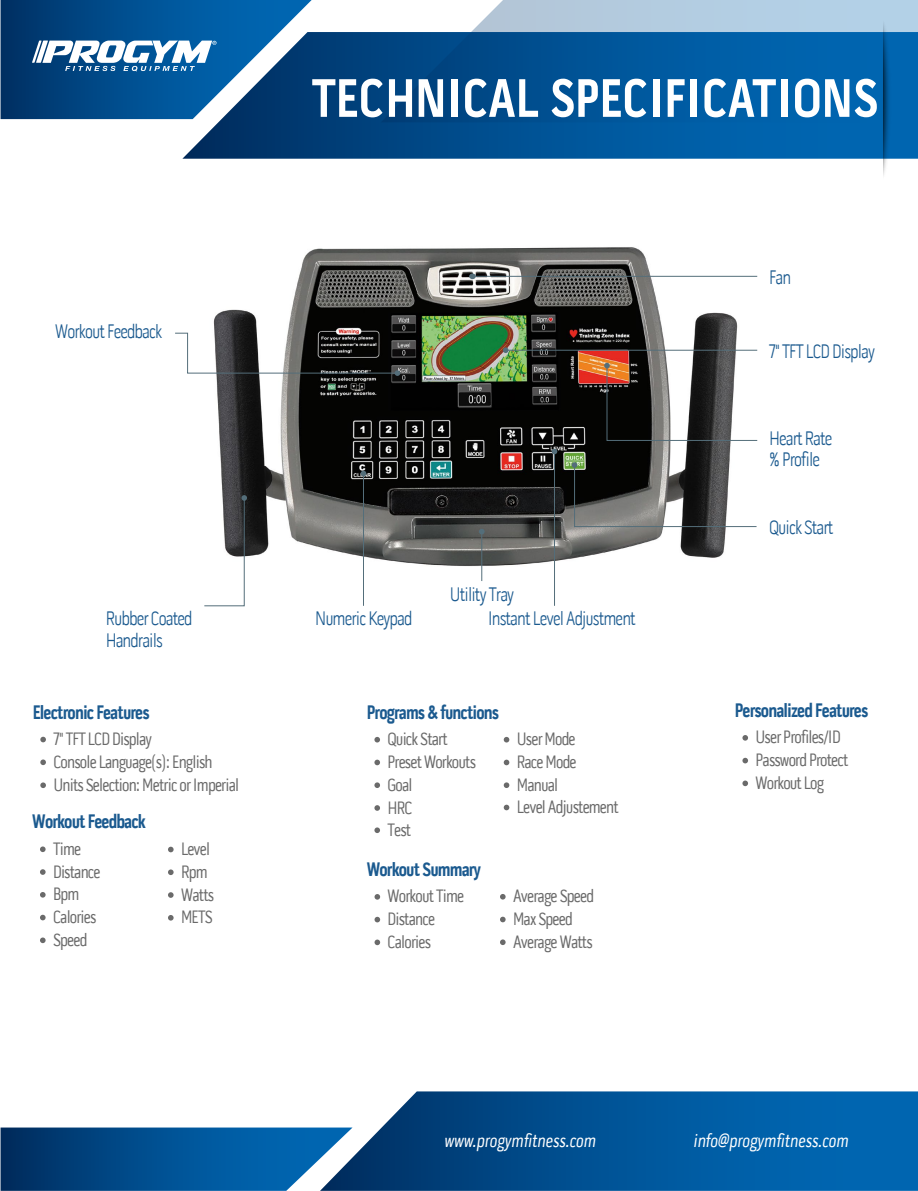
<style>
.page{position:relative;width:918px;height:1191px;background:#fff}
.page>*{position:absolute;margin:0;border:0;box-sizing:border-box;transform-origin:0 0}
.t1{font:700 55.35px "Pill Gothic 300 mg";color:#fff;scale:.92 1}
.t2{font:300 19.8px/21.6px "Pill Gothic 300 mg";letter-spacing:-.05em;color:#1b5a8f;scale:.91 1}
.t3{font:700 19.8px "Pill Gothic 300 mg";letter-spacing:-.05em;color:#1b5a8f;scale:.91 1}
.t4{font:italic 18.9px "Pill Gothic 300 mg";color:#fff;scale:.91 1}
.t5{font:18.15px/22.8px "Pill Gothic 300 mg";letter-spacing:-.05em;color:#6a6a6a;scale:.91 1}
</style>
<div class="page">
<svg style="left:353px;top:1091px;width:565px;height:99px;background:#0a5a9b"></svg>
<svg style="left:1px;top:1127px;width:352px;height:63px;background:#135a96"></svg>
<svg style="left:182px;top:32px;width:736px;height:127px;background:#075190"></svg>
<svg style="left:381px;top:0;width:537px;height:122px;background:#3378ae"></svg>
<svg style="left:1px;top:0;width:311px;height:119px;background:#27669b"></svg>
<svg style="left:40px;top:736px;width:6px;height:6px"></svg>
<svg style="left:40px;top:759px;width:6px;height:6px"></svg>
<svg style="left:40px;top:782px;width:6px;height:6px"></svg>
<img style="left:883px;top:16px;width:21px;height:160px">
<svg style="left:40px;top:846px;width:6px;height:5px"></svg>
<svg style="left:40px;top:869px;width:6px;height:5px"></svg>
<svg style="left:40px;top:892px;width:6px;height:5px"></svg>
<svg style="left:40px;top:914px;width:6px;height:6px"></svg>
<svg style="left:40px;top:937px;width:6px;height:5px"></svg>
<svg style="left:168px;top:846px;width:6px;height:6px"></svg>
<svg style="left:168px;top:869px;width:6px;height:5px"></svg>
<svg style="left:168px;top:892px;width:6px;height:5px"></svg>
<svg style="left:168px;top:915px;width:6px;height:5px"></svg>
<img style="left:213px;top:247px;width:529px;height:321px">
<hr style="left:506px;top:350px;width:251px;height:1px;background:#546e7a">
<svg style="left:503px;top:347px;width:6px;height:6px"></svg>
<svg style="left:604px;top:363px;width:154px;height:78px"></svg>
<hr style="left:472px;top:276px;width:285px;height:1px;background:#546e7a">
<div style="left:469px;top:273px;width:7px;height:6px;background:#546e7a;border-radius:50%"></div>
<svg style="left:572px;top:462px;width:185px;height:65px"></svg>
<hr style="left:363px;top:473px;width:1px;height:132px;background:#546e7a">
<svg style="left:361px;top:470px;width:5px;height:6px"></svg>
<hr style="left:481px;top:531px;width:1px;height:50px;background:#546e7a">
<svg style="left:479px;top:528px;width:6px;height:6px"></svg>
<svg style="left:175px;top:332px;width:225px;height:44px"></svg>
<svg style="left:204px;top:495px;width:43px;height:111px"></svg>
<hr style="left:554px;top:451px;width:1px;height:154px;background:#546e7a">
<svg style="left:552px;top:448px;width:5px;height:6px"></svg>
<svg style="left:375px;top:894px;width:5px;height:5px"></svg>
<svg style="left:375px;top:916px;width:5px;height:6px"></svg>
<svg style="left:375px;top:939px;width:5px;height:5px"></svg>
<svg style="left:500px;top:894px;width:6px;height:5px"></svg>
<svg style="left:500px;top:916px;width:6px;height:6px"></svg>
<svg style="left:500px;top:939px;width:6px;height:5px"></svg>
<svg style="left:742px;top:735px;width:6px;height:5px"></svg>
<svg style="left:742px;top:757px;width:6px;height:6px"></svg>
<svg style="left:742px;top:780px;width:6px;height:6px"></svg>
<svg style="left:374px;top:736px;width:6px;height:6px"></svg>
<svg style="left:374px;top:759px;width:6px;height:6px"></svg>
<svg style="left:374px;top:782px;width:6px;height:5px"></svg>
<svg style="left:374px;top:805px;width:6px;height:5px"></svg>
<svg style="left:374px;top:827px;width:6px;height:5px"></svg>
<svg style="left:504px;top:736px;width:5px;height:6px"></svg>
<svg style="left:504px;top:759px;width:5px;height:6px"></svg>
<svg style="left:504px;top:782px;width:5px;height:5px"></svg>
<svg style="left:504px;top:804px;width:5px;height:6px"></svg>
<p class="t2" style="left:55px;top:320px;width:119px">Workout Feedback</p>
<p class="t2" style="left:106px;top:607px;width:97px">Rubber Coated<br>Handrails</p>
<p class="t3" style="left:33px;top:699px;width:130px">Electronic Features</p>
<p class="t5" style="left:53px;top:727px;width:206px">7" TFT LCD Display<br>Console Language(s): English<br>Units Selection: Metric or Imperial</p>
<p class="t3" style="left:32px;top:809px;width:126px">Workout Feedback</p>
<p class="t5" style="left:53px;top:837px;width:54px">Time<br>Distance<br>Bpm<br>Calories<br>Speed</p>
<p class="t5" style="left:181px;top:837px;width:38px">Level<br>Rpm<br>Watts<br>METS</p>
<h1 class="t1" style="left:312px;top:64px;width:617px">TECHNICAL SPECIFICATIONS</h1>
<p class="t2" style="left:769px;top:266px;width:26px">Fan</p>
<p class="t2" style="left:769px;top:340px;width:118px">7" TFT LCD Display</p>
<p class="t2" style="left:769px;top:427px;width:71px">Heart Rate % Profile</p>
<p class="t2" style="left:450px;top:583px;width:72px">Utility Tray</p>
<p class="t2" style="left:315px;top:607px;width:109px">Numeric Keypad</p>
<p class="t2" style="left:488px;top:607px;width:164px">Instant Level Adjustment</p>
<p class="t3" style="left:367px;top:699px;width:147px">Programs &amp; functions</p>
<p class="t5" style="left:388px;top:727px;width:99px">Quick Start<br>Preset Workouts<br>Goal<br>HRC<br>Test</p>
<p class="t5" style="left:517px;top:727px;width:114px">User Mode<br>Race Mode<br>Manual<br>Level Adjustement</p>
<p class="t3" style="left:367px;top:856px;width:127px">Workout Summary</p>
<p class="t5" style="left:388px;top:884px;width:86px">Workout Time<br>Distance<br>Calories</p>
<p class="t5" style="left:513px;top:884px;width:90px">Average Speed<br>Max Speed<br>Average Watts</p>
<p class="t2" style="left:769px;top:516px;width:72px">Quick Start</p>
<p class="t3" style="left:735px;top:697px;width:148px">Personalized Features</p>
<p class="t5" style="left:756px;top:725px;width:104px">User Profiles/ID<br>Password Protect<br>Workout Log</p>
<p class="t4" style="left:444px;top:1128px;width:168px">www.progymfitness.com</p>
<p class="t4" style="left:694px;top:1128px;width:172px">info@progymfitness.com</p>
</div>
